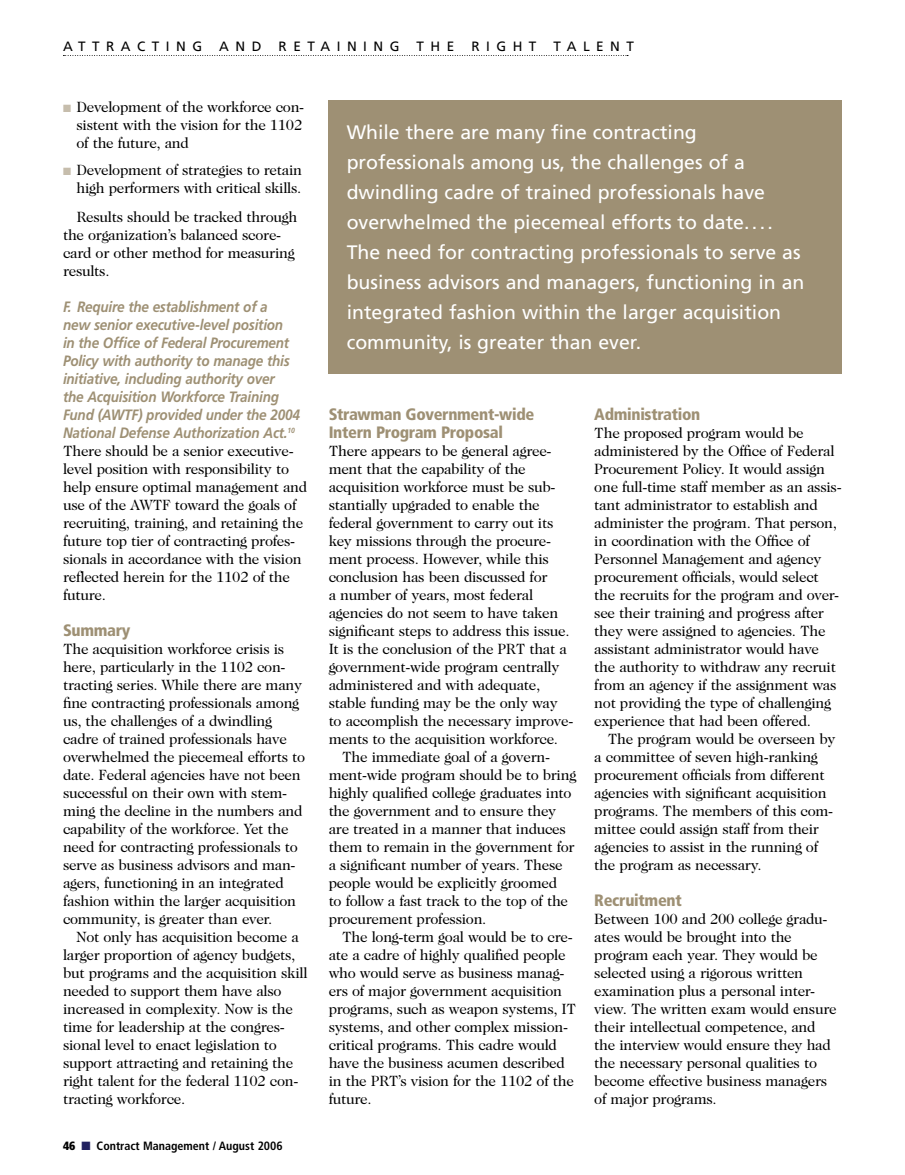
<style>
.page{position:relative;width:905px;height:1175px;background:#fff}
.page>*{position:absolute;margin:0;border:0;box-sizing:border-box;transform-origin:0 0}
.t1{font:19.5px/30px "Frutiger";color:#fff}
.t2{font:900 condensed 16.5px/18px "Frutiger";letter-spacing:-.02em;color:#9e9074}
.t3{font:15px/18px "Caslon Two Twenty Four";letter-spacing:-.02em;color:#000}
.t4{font:italic 700 15px/18px "Frutiger";letter-spacing:-.015em;color:#9e9074;scale:.9 1}
.t5{font:13.5px "Frutiger";letter-spacing:.48em;color:#000}
.t6{font:700 condensed 12px "Frutiger";color:#000}
.s1{color:#c6bdac}
.s2{font-weight:900}
.s3{color:#21205f}
</style>
<div class="page">
<svg style="left:63px;top:55px;width:565px;height:1px"></svg>
<div style="left:329px;top:100px;width:513px;height:274px;background:#9e9074"></div>
<p class="t5" style="left:63px;top:38px;width:141px">Attra cting</p>
<p class="t5" style="left:219px;top:38px;width:44px">and</p>
<p class="t5" style="left:278px;top:38px;width:122px">R eta ining</p>
<p class="t5" style="left:416px;top:38px;width:39px">the</p>
<p class="t5" style="left:471px;top:38px;width:66px">R ight</p>
<p class="t5" style="left:553px;top:38px;width:13px">Ta</p>
<p class="t5" style="left:583px;top:38px;width:52px">lent</p>
<p class="t3" style="left:76px;top:98px;width:229px;text-indent:-14px"><span class="s1">■</span> Development of the workforce con&shy;sistent with the vision for the 1102 of the future, and</p>
<p class="t3" style="left:63px;top:161px;width:240px;text-align:right"><span class="s1">■</span> Development of strategies to retain high performers with critical skills.</p>
<p class="t3" style="left:63px;top:208px;width:236px;text-indent:14px">Results should be tracked through the organization’s balanced score&shy;card or other method for measuring results.</p>
<p class="t4" style="left:63px;top:298px;width:265px">F. Require the establishment of a<br>new senior executive-level position<br>in the Office of Federal Procurement Policy with authority to manage this initiative, including authority over<br>the Acquisition Workforce Training Fund (AWTF) provided under the 2004<br>National Defense Authorization Act.<sup>10</sup></p>
<p class="t3" style="left:63px;top:442px;width:246px">There should be a senior executive&shy;level position with responsibility to help ensure optimal management and use of the AWTF toward the goals of recruiting, training, and retaining the future top tier of contracting profes&shy;sionals in accordance with the vision reflected herein for the 1102 of the future.</p>
<p class="t2" style="left:63px;top:621px;width:69px">Summary</p>
<p class="t3" style="left:63px;top:640px;width:244px">The acquisition workforce crisis is here, particularly in the 1102 con&shy;tracting series. While there are many fine contracting professionals among us, the challenges of a dwindling cadre of trained professionals have overwhelmed the piecemeal efforts to date. Federal agencies have not been successful on their own with stem&shy;ming the decline in the numbers and capability of the workforce. Yet the need for contracting professionals to serve as business advisors and man&shy;agers, functioning in an integrated fashion within the larger acquisition community, is greater than ever.</p>
<p class="t3" style="left:63px;top:928px;width:246px;text-indent:14px">Not only has acquisition become a larger proportion of agency budgets, but programs and the acquisition skill needed to support them have also increased in complexity. Now is the time for leadership at the congres&shy;sional level to enact legislation to support attracting and retaining the right talent for the federal 1102 con&shy;tracting workforce.</p>
<p class="t6" style="left:63px;top:1139px;width:221px"><span class="s2">46</span> <span class="s3">■</span> Contract Management / August 2006</p>
<p class="t1" style="left:347px;top:118px;width:459px">While there are many fine contracting professionals among us, the challenges of a dwindling cadre of trained professionals have overwhelmed the piecemeal efforts to date....<br>The need for contracting professionals to serve as business advisors and managers, functioning in an integrated fashion within the larger acquisition community, is greater than ever.</p>
<p class="t2" style="left:328px;top:405px;width:207px">Strawman Government-wide<br>Intern Program Proposal</p>
<p class="t3" style="left:328px;top:442px;width:224px">There appears to be general agree-</p>
<p class="t3" style="left:328px;top:460px;width:199px">ment that the capability of the</p>
<p class="t3" style="left:328px;top:478px;width:228px">acquisition workforce must be sub-</p>
<p class="t3" style="left:328px;top:496px;width:213px">stantially upgraded to enable the</p>
<p class="t3" style="left:328px;top:514px;width:226px">federal government to carry out its</p>
<p class="t3" style="left:328px;top:532px;width:224px">key missions through the procure-</p>
<p class="t3" style="left:328px;top:550px;width:222px">ment process. However, while this</p>
<p class="t3" style="left:328px;top:568px;width:220px">conclusion has been discussed for</p>
<p class="t3" style="left:328px;top:586px;width:206px">a number of years, most federal</p>
<p class="t3" style="left:328px;top:604px;width:231px">agencies do not seem to have taken</p>
<p class="t3" style="left:328px;top:622px;width:242px">significant steps to address this issue.</p>
<p class="t3" style="left:328px;top:640px;width:240px">It is the conclusion of the PRT that a</p>
<p class="t3" style="left:328px;top:658px;width:232px">government-wide program centrally</p>
<p class="t3" style="left:328px;top:676px;width:213px">administered and with adequate,</p>
<p class="t3" style="left:328px;top:694px;width:231px">stable funding may be the only way</p>
<p class="t3" style="left:328px;top:712px;width:246px">to accomplish the necessary improve-</p>
<p class="t3" style="left:328px;top:730px;width:231px">ments to the acquisition workforce.</p>
<p class="t3" style="left:342px;top:748px;width:209px">The immediate goal of a govern-</p>
<p class="t3" style="left:328px;top:766px;width:249px">ment-wide program should be to bring</p>
<p class="t3" style="left:328px;top:784px;width:244px">highly qualified college graduates into</p>
<p class="t3" style="left:328px;top:802px;width:229px">the government and to ensure they</p>
<p class="t3" style="left:328px;top:820px;width:239px">are treated in a manner that induces</p>
<p class="t3" style="left:328px;top:838px;width:247px">them to remain in the government for</p>
<p class="t3" style="left:328px;top:856px;width:235px">a significant number of years. These</p>
<p class="t3" style="left:328px;top:874px;width:230px">people would be explicitly groomed</p>
<p class="t3" style="left:328px;top:892px;width:241px">to follow a fast track to the top of the</p>
<p class="t3" style="left:328px;top:910px;width:159px">procurement profession.</p>
<p class="t3" style="left:342px;top:928px;width:232px">The long-term goal would be to cre-</p>
<p class="t3" style="left:328px;top:946px;width:238px">ate a cadre of highly qualified people</p>
<p class="t3" style="left:328px;top:964px;width:237px">who would serve as business manag-</p>
<p class="t3" style="left:328px;top:982px;width:235px">ers of major government acquisition</p>
<p class="t3" style="left:328px;top:1000px;width:249px">programs, such as weapon systems, IT</p>
<p class="t3" style="left:328px;top:1018px;width:241px">systems, and other complex mission-</p>
<p class="t3" style="left:328px;top:1036px;width:230px">critical programs. This cadre would</p>
<p class="t3" style="left:328px;top:1054px;width:237px">have the business acumen described</p>
<p class="t3" style="left:328px;top:1072px;width:247px">in the PRT’s vision for the 1102 of the</p>
<p class="t3" style="left:328px;top:1090px;width:44px">future.</p>
<p class="t2" style="left:594px;top:405px;width:108px">Administration</p>
<p class="t3" style="left:594px;top:424px;width:249px">The proposed program would be administered by the Office of Federal Procurement Policy. It would assign one full-time staff member as an assis&shy;tant administrator to establish and administer the program. That person, in coordination with the Office of Personnel Management and agency procurement officials, would select the recruits for the program and over&shy;see their training and progress after they were assigned to agencies. The assistant administrator would have the authority to withdraw any recruit from an agency if the assignment was not providing the type of challenging experience that had been offered.</p>
<p class="t3" style="left:594px;top:730px;width:243px;text-indent:14px">The program would be overseen by a committee of seven high-ranking procurement officials from different agencies with significant acquisition programs. The members of this com&shy;mittee could assign staff from their agencies to assist in the running of the program as necessary.</p>
<p class="t2" style="left:594px;top:891px;width:89px">Recruitment</p>
<p class="t3" style="left:594px;top:910px;width:244px">Between 100 and 200 college gradu&shy;ates would be brought into the program each year. They would be selected using a rigorous written examination plus a personal inter&shy;view. The written exam would ensure their intellectual competence, and the interview would ensure they had the necessary personal qualities to become effective business managers of major programs.</p>
</div>
